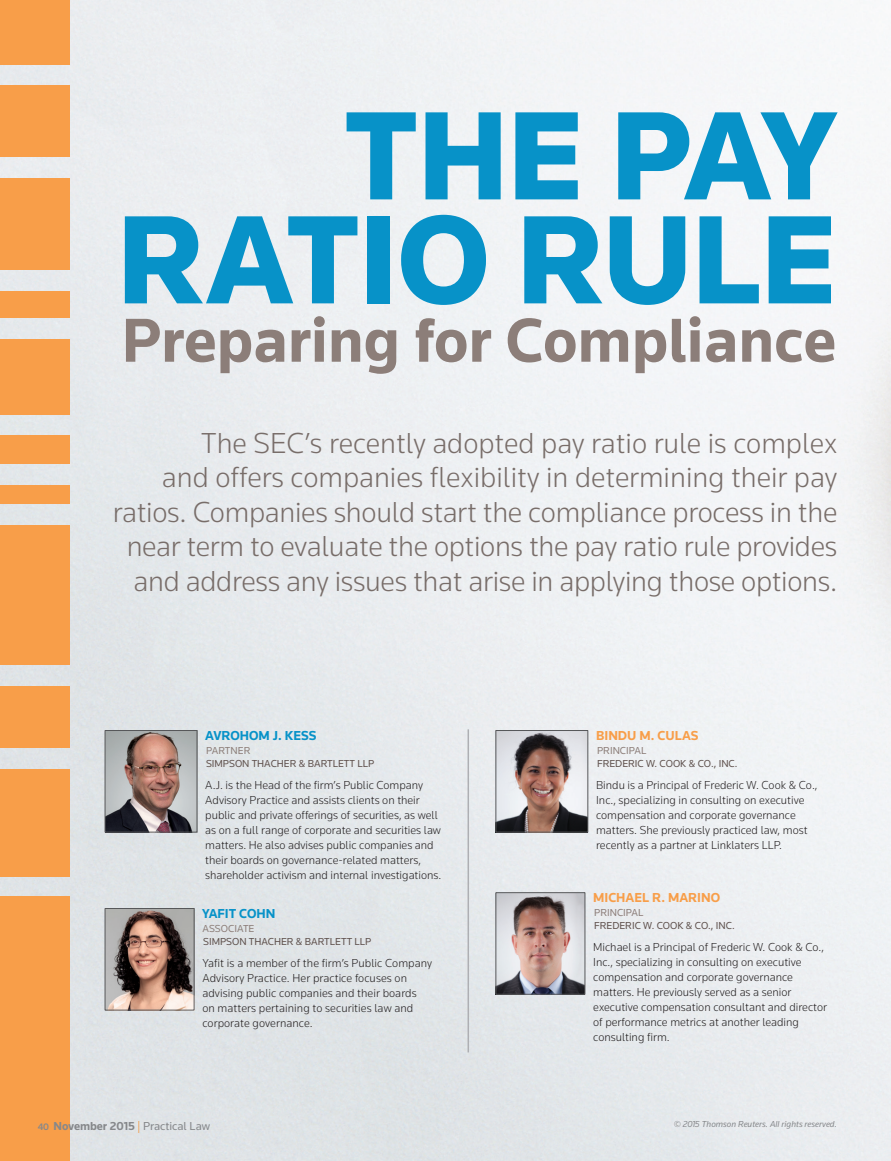
<style>
.page{position:relative;width:891px;height:1161px;background:#fff}
.page>*{position:absolute;margin:0;border:0;box-sizing:border-box;transform-origin:0 0}
.Heading_3{font:900 130.65px/103.9px "Knowledge";letter-spacing:-.005em;color:#0792c8;text-align:right}
.Heading_3-2{font:700 64.35px "Knowledge";color:#8c7e79}
.Heading_3-3{font:300 30px/34.5px "Knowledge";letter-spacing:-.01em;color:#786d69;text-align:right}
.Author_Name{font:700 13.5px "Knowledge";color:#f89e49}
.Author_Name-2{font:700 13.5px "Knowledge";color:#0792c8}
.Author_Bio{font:300 12px/15px "Knowledge";color:#231f20}
.t1{font:700 12px "Knowledge";color:#86888b}
.Firm_Name{font:10.5px "Knowledge";color:#5f514d}
.Author_Title{font:10.5px "Knowledge";color:#8c7e79}
.t2{font:500 9.75px "Knowledge";color:#86888b}
.t3{font:italic 9px "Knowledge";color:#86888b}
.s1{font-weight:300;color:#f6891f}
.s2{font-weight:400}
</style>
<div class="page">
<img style="left:0;top:0;width:891px;height:1161px">
<div style="left:0;top:896px;width:70px;height:265px;background:#f89e49"></div>
<div style="left:0;top:769px;width:70px;height:108px;background:#f89e49"></div>
<div style="left:0;top:686px;width:70px;height:62px;background:#f89e49"></div>
<div style="left:0;top:525px;width:70px;height:140px;background:#f89e49"></div>
<div style="left:0;top:485px;width:70px;height:19px;background:#f89e49"></div>
<div style="left:0;top:436px;width:70px;height:28px;background:#f89e49"></div>
<div style="left:0;top:339px;width:70px;height:75px;background:#f89e49"></div>
<div style="left:0;top:291px;width:70px;height:27px;background:#f89e49"></div>
<div style="left:0;top:178px;width:70px;height:92px;background:#f89e49"></div>
<div style="left:0;top:86px;width:70px;height:71px;background:#f89e49"></div>
<div style="left:0;top:0;width:70px;height:64px;background:#f89e49"></div>
<img style="left:107px;top:732px;width:88px;height:98px">
<div style="left:105px;top:730px;width:92px;height:102px;border:1px solid #57585a"></div>
<img style="left:107px;top:910px;width:85px;height:98px">
<div style="left:105px;top:908px;width:89px;height:102px;border:1px solid #57585a"></div>
<img style="left:498px;top:732px;width:88px;height:98px">
<div style="left:496px;top:730px;width:92px;height:102px;border:1px solid #57585a"></div>
<img style="left:498px;top:894px;width:85px;height:98px">
<div style="left:496px;top:892px;width:89px;height:102px;border:1px solid #57585a"></div>
<hr style="left:468px;top:729px;width:1px;height:323px;background:#aeafb3">
<p class="Heading_3" style="left:117px;top:102px;width:721px">THE PAY<br>RATIO RULE</p>
<p class="Heading_3-2" style="left:122px;top:301px;width:716px">Preparing for Compliance</p>
<p class="Heading_3-3" style="left:113px;top:425px;width:726px">The SEC’s recently adopted pay ratio rule is complex<br>and offers companies flexibility in determining their pay ratios. Companies should start the compliance process in the near term to evaluate the options the pay ratio rule provides and address any issues that arise in applying those options.</p>
<p class="Author_Name-2" style="left:205px;top:727px;width:113px">AVROHOM J. KESS</p>
<p class="Author_Title" style="left:206px;top:744px;width:46px">PARTNER</p>
<p class="Firm_Name" style="left:206px;top:757px;width:170px">SIMPSON THACHER &amp; BARTLETT LLP</p>
<p class="Author_Bio" style="left:205px;top:777px;width:238px">A.J. is the Head of the firm’s Public Company Advisory Practice and assists clients on their public and private offerings of securities, as well as on a full range of corporate and securities law matters. He also advises public companies and their boards on governance-related matters, shareholder activism and internal investigations.</p>
<p class="Author_Name-2" style="left:202px;top:905px;width:75px">YAFIT COHN</p>
<p class="Author_Title" style="left:203px;top:922px;width:53px">ASSOCIATE</p>
<p class="Firm_Name" style="left:203px;top:935px;width:170px">SIMPSON THACHER &amp; BARTLETT LLP</p>
<p class="Author_Bio" style="left:202px;top:955px;width:231px">Yafit is a member of the firm’s Public Company Advisory Practice. Her practice focuses on advising public companies and their boards on matters pertaining to securities law and corporate governance.</p>
<p class="t2" style="left:38px;top:1120px;width:13px">40</p>
<p class="t1" style="left:54px;top:1118px;width:158px">November 2015 <span class="s1">|</span> <span class="s2">Practical Law</span></p>
<p class="Author_Name" style="left:596px;top:727px;width:104px">BINDU M. CULAS</p>
<p class="Author_Title" style="left:597px;top:744px;width:51px">PRINCIPAL</p>
<p class="Firm_Name" style="left:597px;top:757px;width:142px">FREDERIC W. COOK &amp; CO., INC.</p>
<p class="Author_Bio" style="left:596px;top:777px;width:223px">Bindu is a Principal of Frederic W. Cook &amp; Co., Inc., specializing in consulting on executive compensation and corporate governance matters. She previously practiced law, most recently as a partner at Linklaters LLP.</p>
<p class="Author_Name" style="left:593px;top:889px;width:128px">MICHAEL R. MARINO</p>
<p class="Author_Title" style="left:594px;top:906px;width:51px">PRINCIPAL</p>
<p class="Firm_Name" style="left:594px;top:919px;width:142px">FREDERIC W. COOK &amp; CO., INC.</p>
<p class="Author_Bio" style="left:593px;top:939px;width:235px">Michael is a Principal of Frederic W. Cook &amp; Co., Inc., specializing in consulting on executive compensation and corporate governance matters. He previously served as a senior executive compensation consultant and director of performance metrics at another leading consulting firm.</p>
<p class="t3" style="left:674px;top:1119px;width:165px">© 2015 Thomson Reuters. All rights reserved.</p>
</div>
